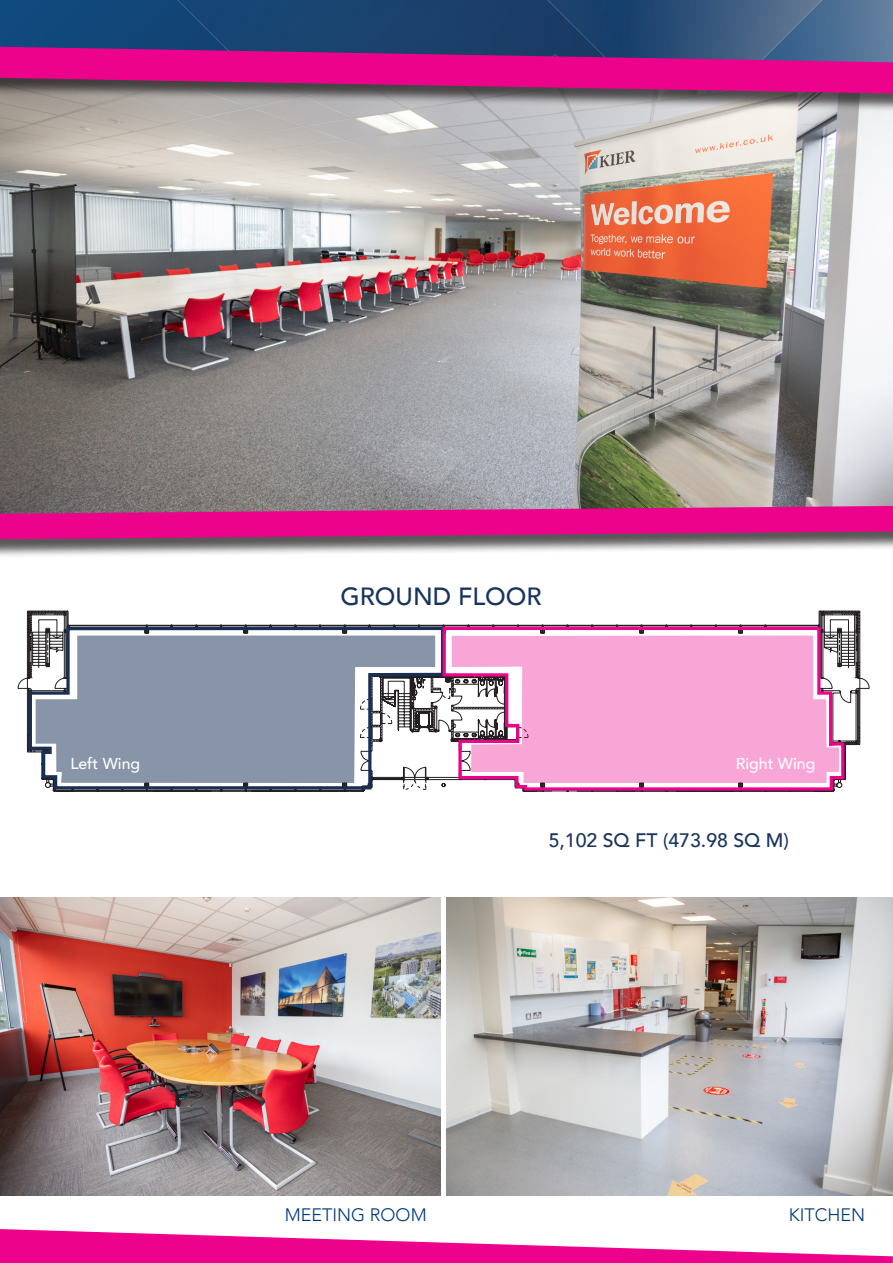
<style>
.page{position:relative;width:893px;height:1263px;background:#fff}
.page>*{position:absolute;margin:0;border:0;box-sizing:border-box;transform-origin:0 0}
.t1{font:500 24.9px "Avenir";color:#19345c}
.t2{font:500 19.5px "Avenir";color:#19345c}
.t3{font:300 18px "Avenir";color:#003875}
.t4{font:500 15.75px "Avenir";color:#fff}
</style>
<div class="page">
<img style="left:393px;top:0;width:292px;height:46px">
<img style="left:0;top:0;width:393px;height:46px">
<img style="left:685px;top:0;width:208px;height:46px">
<svg style="left:18px;top:611px;width:851px;height:181px"></svg>
<svg style="left:27px;top:625px;width:414px;height:166px"></svg>
<svg style="left:36px;top:635px;width:399px;height:148px;background:#96a0af"></svg>
<svg style="left:441px;top:625px;width:405px;height:167px"></svg>
<img style="left:0;top:113px;width:893px;height:393px">
<img style="left:446px;top:897px;width:447px;height:298px">
<img style="left:0;top:897px;width:440px;height:298px">
<svg style="left:0;top:1229px;width:893px;height:34px"></svg>
<div style="left:0;top:46px;width:893px;height:67px;background:#231f20;opacity:.75"></div>
<svg style="left:0;top:47px;width:893px;height:46px;background:#b51b7f"></svg>
<div style="left:0;top:508px;width:893px;height:51px;background:#231f20;opacity:.75"></div>
<svg style="left:0;top:506px;width:893px;height:33px;background:#d01a84"></svg>
<p class="t1" style="left:340px;top:574px;width:203px">GROUND FLOOR</p>
<p class="t4" style="left:70px;top:750px;width:71px">Left Wing</p>
<p class="t4" style="left:736px;top:750px;width:81px">Right Wing</p>
<p class="t2" style="left:549px;top:824px;width:242px">5,102 SQ FT (473.98 SQ M)</p>
<p class="t3" style="left:285px;top:1204px;width:143px">MEETING ROOM</p>
<p class="t3" style="left:789px;top:1204px;width:78px">KITCHEN</p>
</div>
